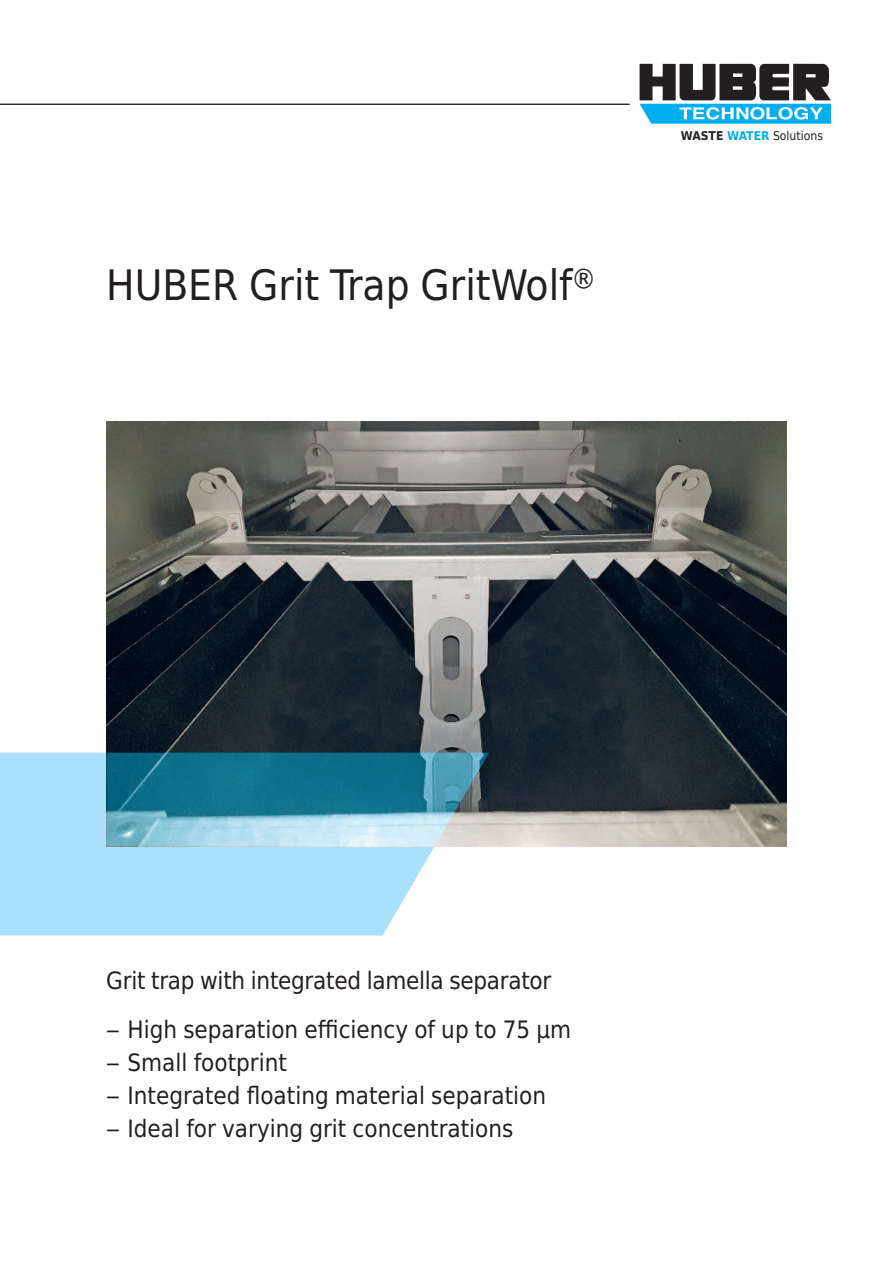
<style>
.page{position:relative;width:893px;height:1263px;background:#fff}
.page>*{position:absolute;margin:0;border:0;box-sizing:border-box;transform-origin:0 0}
.t1{font:42px "Huber Tec";color:#231f20}
.t2{font:24px "Huber Tec";color:#231f20}
.t3{font:12.15px "Huber Tec";color:#231f20}
.s1{font-weight:700}
.s2{font-weight:700;color:#00aeef}
</style>
<div class="page">
<svg style="left:640px;top:64px;width:191px;height:60px"></svg>
<hr style="left:0;top:104px;width:630px;height:1px;background:#231f20">
<svg style="left:0;top:753px;width:489px;height:182px;background:#b5e3f9"></svg>
<img style="left:106px;top:421px;width:681px;height:425px">
<img style="left:106px;top:753px;width:383px;height:93px">
<h1 class="t1" style="left:106px;top:261px;width:490px">HUBER Grit Trap GritWolf®</h1>
<p class="t3" style="left:681px;top:126px;width:144px"><span class="s1">WASTE</span> <span class="s2">WATER</span> Solutions</p>
<p class="t2" style="left:106px;top:966px;width:447px">Grit trap with integrated lamella separator</p>
<p class="t2" style="left:106px;top:1016px;width:466px">– High separation efficiency of up to 75 μm</p>
<p class="t2" style="left:106px;top:1049px;width:182px">– Small footprint</p>
<p class="t2" style="left:106px;top:1082px;width:441px">– Integrated floating material separation</p>
<p class="t2" style="left:106px;top:1115px;width:409px">– Ideal for varying grit concentrations</p>
</div>
